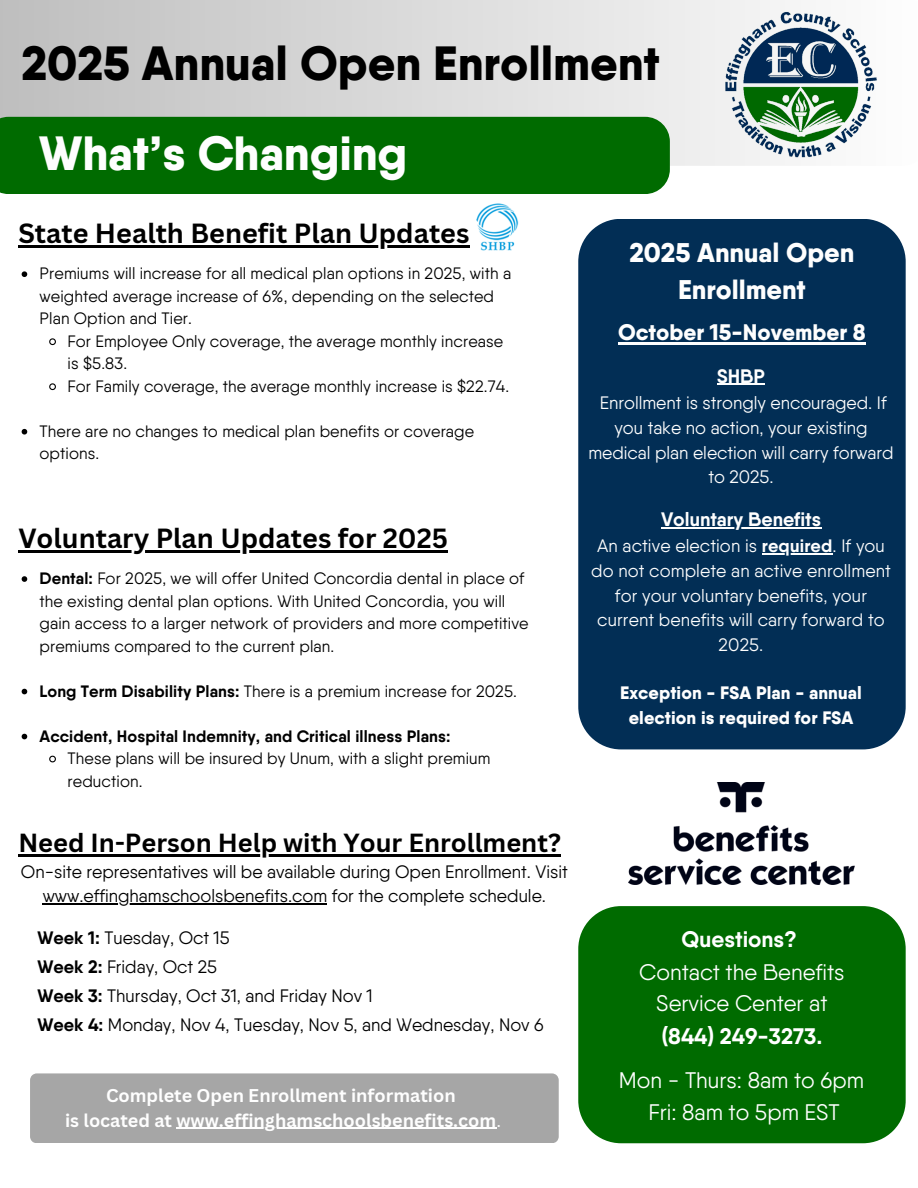
<style>
.page{position:relative;width:918px;height:1188px;background:#fff}
.page>*{position:absolute;margin:0;border:0;box-sizing:border-box;transform-origin:0 0}
.t1{font:800 48px "Qanelas";color:#000}
.t2{font:800 48px "Qanelas";color:#fefefe}
.t3{font:700 27px "Canva Sans";color:#000}
.t4{font:800 27px/37.2px "Qanelas";color:#fefefe;text-align:center}
.t5{font:700 25.5px "Canva Sans";color:#000}
.t6{font:22.5px/32.2px "Qanelas";color:#fff;text-align:center}
.t7{font:800 22.5px "Qanelas";color:#fefefe}
.t8{font:700 19.5px "Qanelas";color:#fefefe}
.t9{font:18px "Qanelas";color:#000}
.t10{font:18px/24.8px "Qanelas";letter-spacing:.005em;color:#fefefe;text-align:center}
.t11{font:700 18px "Canva Sans";color:#fefefe}
.t12{font:800 18px/24.8px "Qanelas";letter-spacing:.005em;color:#fefefe;text-align:center}
.t13{font:16.5px/22.5px "Qanelas";letter-spacing:.005em;color:#000}
.t14{font:700 16.5px "Qanelas";letter-spacing:.005em;color:#000}
.s1{font-weight:700}
.s2{font-weight:400}
</style>
<div class="page">
<div style="left:578px;top:219px;width:328px;height:530px;background:#022e55"></div>
<svg style="left:0;top:0;width:785px;height:166px;background:#d7d7d7"></svg>
<div style="left:0;top:117px;width:670px;height:77px;background:#006b00"></div>
<img style="left:476px;top:203px;width:43px;height:48px">
<div style="left:578px;top:906px;width:327px;height:237px;background:#006b00"></div>
<div style="left:30px;top:1073px;width:529px;height:70px;background:#a6a6a6"></div>
<img style="left:717px;top:7px;width:160px;height:158px">
<img style="left:629px;top:782px;width:226px;height:102px">
<hr style="left:18px;top:245px;width:452px;height:3px;background:#000">
<hr style="left:18px;top:550px;width:430px;height:2px;background:#000">
<svg style="left:22px;top:271px;width:5px;height:6px"></svg>
<svg style="left:49px;top:338px;width:7px;height:8px"></svg>
<svg style="left:49px;top:383px;width:7px;height:8px"></svg>
<svg style="left:22px;top:429px;width:5px;height:6px"></svg>
<svg style="left:22px;top:576px;width:5px;height:6px"></svg>
<svg style="left:22px;top:689px;width:5px;height:5px"></svg>
<svg style="left:22px;top:734px;width:5px;height:5px"></svg>
<svg style="left:49px;top:755px;width:7px;height:8px"></svg>
<hr style="left:618px;top:342px;width:248px;height:2px;background:#fefefe">
<hr style="left:762px;top:553px;width:70px;height:1px;background:#fefefe">
<hr style="left:18px;top:854px;width:543px;height:2px;background:#000">
<hr style="left:43px;top:904px;width:284px;height:1px;background:#000">
<hr style="left:176px;top:1128px;width:321px;height:1px;background:#fefefe">
<hr style="left:717px;top:384px;width:48px;height:1px;background:#fefefe">
<hr style="left:661px;top:527px;width:160px;height:1px;background:#fefefe">
<h2 class="t1" style="left:21px;top:32px;width:640px">2025 Annual Open Enrollment</h2>
<p class="t2" style="left:39px;top:122px;width:370px">What’s Changing</p>
<p class="t3" style="left:18px;top:214px;width:453px">State Health Benefit Plan Updates</p>
<p class="t13" style="left:40px;top:262px;width:473px">Premiums will increase for all medical plan options in 2025, with a weighted average increase of 6%, depending on the selected<br>Plan Option and Tier.</p>
<p class="t13" style="left:68px;top:330px;width:437px">For Employee Only coverage, the average monthly increase is $5.83.</p>
<h2 class="t13" style="left:68px;top:375px;width:443px">For Family coverage, the average monthly increase is $22.74.</h2>
<p class="t13" style="left:40px;top:420px;width:436px">There are no changes to medical plan benefits or coverage options.</p>
<p class="t3" style="left:18px;top:519px;width:431px">Voluntary Plan Updates for 2025</p>
<p class="t13" style="left:40px;top:567px;width:491px"><span class="s1">Dental:</span> For 2025, we will offer United Concordia dental in place of the existing dental plan options. With United Concordia, you will gain access to a larger network of providers and more competitive premiums compared to the current plan.</p>
<p class="t13" style="left:40px;top:680px;width:479px"><span class="s1">Long Term Disability Plans:</span> There is a premium increase for 2025.</p>
<p class="t14" style="left:40px;top:726px;width:413px">Accident, Hospital Indemnity, and Critical illness Plans:</p>
<p class="t13" style="left:68px;top:747px;width:424px">These plans will be insured by Unum, with a slight premium reduction.</p>
<h2 class="t5" style="left:18px;top:825px;width:544px">Need In-Person Help with Your Enrollment?</h2>
<h3 class="t9" style="left:21px;top:861px;width:548px">On-site representatives will be available during Open Enrollment. Visit</h3>
<h5 class="t9" style="left:43px;top:885px;width:505px">www.effinghamschoolsbenefits.com for the complete schedule.</h5>
<h6 class="t9" style="left:38px;top:926px;width:194px"><span class="s1">Week 1:</span> Tuesday, Oct 15</h6>
<p class="t9" style="left:38px;top:956px;width:181px"><span class="s1">Week 2:</span> Friday, Oct 25</p>
<h4 class="t9" style="left:38px;top:985px;width:337px"><span class="s1">Week 3:</span> Thursday, Oct 31, and Friday Nov 1</h4>
<h4 class="t9" style="left:38px;top:1014px;width:508px"><span class="s1">Week 4:</span> Monday, Nov 4, Tuesday, Nov 5, and Wednesday, Nov 6</h4>
<p class="t11" style="left:106px;top:1083px;width:351px">Complete Open Enrollment information</p>
<h6 class="t11" style="left:65px;top:1108px;width:438px">is located at www.effinghamschoolsbenefits.com<span class="s2">.</span></h6>
<p class="t4" style="left:629px;top:234px;width:226px">2025 Annual Open<br>Enrollment</p>
<p class="t7" style="left:618px;top:318px;width:249px">October 15-November 8</p>
<p class="t8" style="left:717px;top:364px;width:49px">SHBP</p>
<p class="t10" style="left:588px;top:390px;width:307px">Enrollment is strongly encouraged. If you take no action, your existing medical plan election will carry forward to 2025.</p>
<p class="t8" style="left:661px;top:507px;width:162px">Voluntary Benefits</p>
<p class="t10" style="left:597px;top:533px;width:289px">An active election is <span class="s1">required</span>. If you</p>
<p class="t10" style="left:591px;top:558px;width:301px">do not complete an active enrollment for your voluntary benefits, your current benefits will carry forward to<br>2025.</p>
<p class="t12" style="left:620px;top:680px;width:243px">Exception - FSA Plan - annual election is required for FSA</p>
<p class="t6" style="left:639px;top:923px;width:207px"><span class="s1">Questions?<br></span>Contact the Benefits<br>Service Center at <span class="s1">(844) 249-3273.</span></p>
<p class="t6" style="left:619px;top:1065px;width:247px;line-height:31.5px">Mon - Thurs: 8am to 6pm<br>Fri: 8am to 5pm EST</p>
</div>
